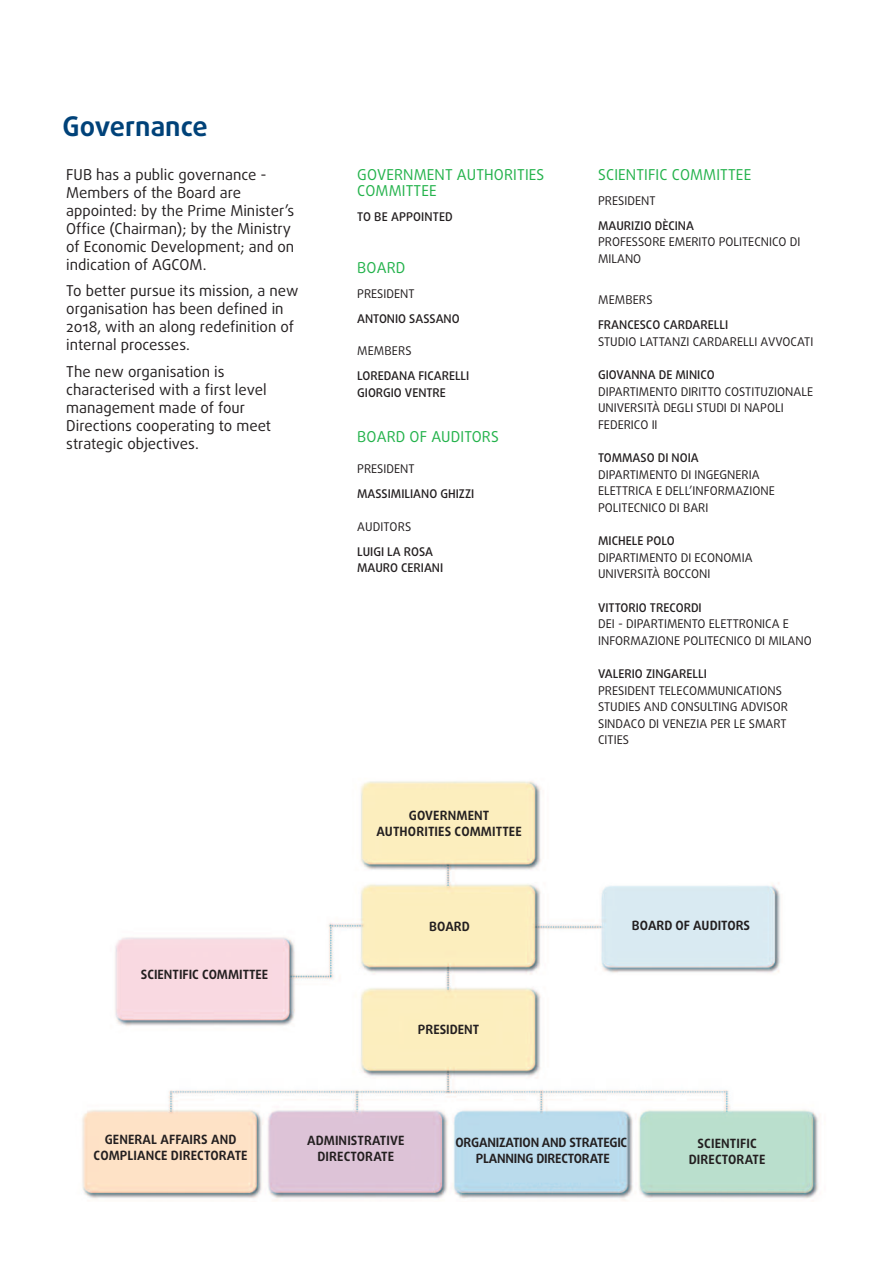
<style>
.page{position:relative;width:893px;height:1263px;background:#fff}
.page>*{position:absolute;margin:0;border:0;box-sizing:border-box;transform-origin:0 0}
.t1{font:700 27px "Daxline Pro";color:#004279}
.t2{font:15px/18px "Daxline Pro";color:#231f20}
.t3{font:15px/16.5px "Daxline Pro";letter-spacing:.01em;color:#23b24b}
.t4{font:700 12.75px/16.5px "Daxline Pro";color:#231f20;text-align:center}
.t5{font:12px/16.5px "Daxline Pro";color:#231f20}
.t6{font:500 12px/16.5px "Daxline Pro";color:#231f20}
</style>
<div class="page">
<img style="left:82px;top:781px;width:737px;height:420px">
<h1 class="t1" style="left:63px;top:115px;width:147px">Governance</h1>
<p class="t2" style="left:66px;top:166px;width:230px">FUB has a public governance -<br>Members of the Board are appointed: by the Prime Minister’s<br>Office (Chairman); by the Ministry of Economic Development; and on indication of AGCOM.</p>
<p class="t2" style="left:66px;top:283px;width:234px">To better pursue its mission, a new organisation has been defined in<br>2018, with an along redefinition of internal processes.</p>
<p class="t2" style="left:66px;top:363px;width:206px">The new organisation is characterised with a first level management made of four<br>Directions cooperating to meet strategic objectives.</p>
<p class="t4" style="left:141px;top:967px;width:129px">SCIENTIFIC COMMITTEE</p>
<p class="t3" style="left:357px;top:167px;width:189px">GOVERNMENT AUTHORITIES<br>COMMITTEE</p>
<p class="t6" style="left:357px;top:209px;width:97px">TO BE APPOINTED</p>
<p class="t3" style="left:357px;top:260px;width:50px">BOARD</p>
<p class="t5" style="left:357px;top:286px;width:59px">PRESIDENT</p>
<p class="t6" style="left:357px;top:311px;width:104px">ANTONIO SASSANO</p>
<p class="t5" style="left:357px;top:343px;width:56px">MEMBERS</p>
<p class="t6" style="left:357px;top:368px;width:114px">LOREDANA FICARELLI<br>GIORGIO VENTRE</p>
<p class="t3" style="left:357px;top:430px;width:143px">BOARD OF AUDITORS</p>
<p class="t5" style="left:357px;top:461px;width:59px">PRESIDENT</p>
<p class="t6" style="left:357px;top:486px;width:119px">MASSIMILIANO GHIZZI</p>
<p class="t5" style="left:357px;top:519px;width:56px">AUDITORS</p>
<p class="t6" style="left:357px;top:544px;width:88px">LUIGI LA ROSA<br>MAURO CERIANI</p>
<p class="t4" style="left:376px;top:808px;width:147px">GOVERNMENT<br>AUTHORITIES COMMITTEE</p>
<p class="t4" style="left:429px;top:918px;width:42px">BOARD</p>
<p class="t4" style="left:418px;top:1021px;width:63px">PRESIDENT</p>
<p class="t3" style="left:598px;top:167px;width:155px">SCIENTIFIC COMMITTEE</p>
<p class="t5" style="left:598px;top:193px;width:59px">PRESIDENT</p>
<p class="t6" style="left:598px;top:218px;width:97px">MAURIZIO DÈCINA</p>
<p class="t5" style="left:598px;top:234px;width:204px">PROFESSORE EMERITO POLITECNICO DI<br>MILANO</p>
<p class="t5" style="left:598px;top:292px;width:56px">MEMBERS</p>
<p class="t6" style="left:598px;top:317px;width:132px">FRANCESCO CARDARELLI</p>
<p class="t5" style="left:598px;top:334px;width:217px">STUDIO LATTANZI CARDARELLI AVVOCATI</p>
<p class="t6" style="left:598px;top:367px;width:118px">GIOVANNA DE MINICO</p>
<p class="t5" style="left:598px;top:384px;width:216px">DIPARTIMENTO DIRITTO COSTITUZIONALE<br>UNIVERSITÀ DEGLI STUDI DI NAPOLI<br>FEDERICO II</p>
<p class="t6" style="left:598px;top:450px;width:102px">TOMMASO DI NOIA</p>
<p class="t5" style="left:598px;top:467px;width:178px">DIPARTIMENTO DI INGEGNERIA<br>ELETTRICA E DELL’INFORMAZIONE<br>POLITECNICO DI BARI</p>
<p class="t6" style="left:598px;top:533px;width:78px">MICHELE POLO</p>
<p class="t5" style="left:598px;top:550px;width:156px">DIPARTIMENTO DI ECONOMIA<br>UNIVERSITÀ BOCCONI</p>
<p class="t6" style="left:598px;top:600px;width:105px">VITTORIO TRECORDI</p>
<p class="t5" style="left:598px;top:616px;width:215px">DEI - DIPARTIMENTO ELETTRONICA E<br>INFORMAZIONE POLITECNICO DI MILANO</p>
<p class="t6" style="left:598px;top:666px;width:110px">VALERIO ZINGARELLI</p>
<p class="t5" style="left:598px;top:683px;width:191px">PRESIDENT TELECOMMUNICATIONS<br>STUDIES AND CONSULTING ADVISOR<br>SINDACO DI VENEZIA PER LE SMART<br>CITIES</p>
<p class="t4" style="left:632px;top:917px;width:120px">BOARD OF AUDITORS</p>
<p class="t4" style="left:94px;top:1131px;width:156px">GENERAL AFFAIRS AND<br>COMPLIANCE DIRECTORATE</p>
<p class="t4" style="left:307px;top:1133px;width:99px">ADMINISTRATIVE<br>DIRECTORATE</p>
<p class="t4" style="left:455px;top:1135px;width:173px">ORGANIZATION AND STRATEGIC<br>PLANNING DIRECTORATE</p>
<p class="t4" style="left:689px;top:1136px;width:78px">SCIENTIFIC<br>DIRECTORATE</p>
</div>
